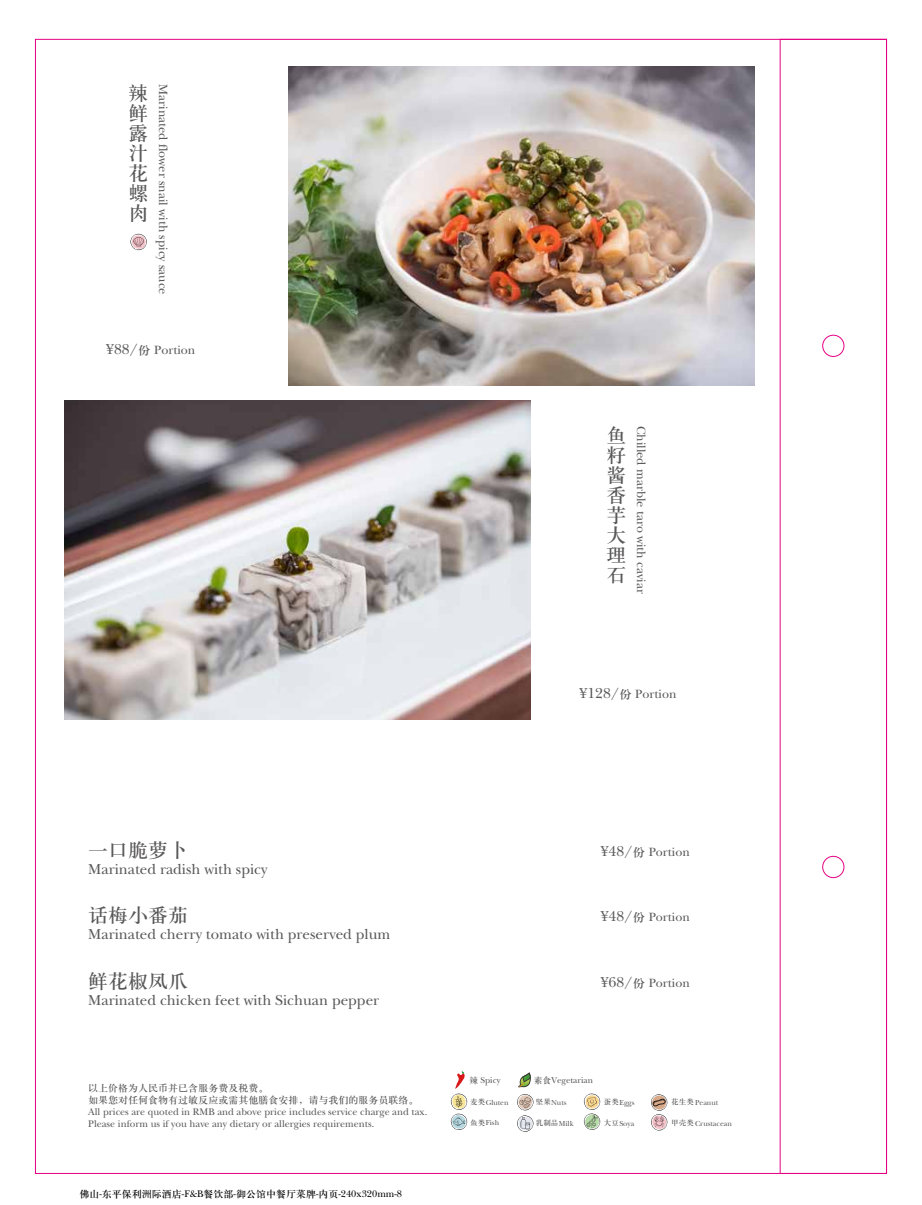
<style>
.page{position:relative;width:922px;height:1205px;background:#fff}
.page>*{position:absolute;margin:0;border:0;box-sizing:border-box;transform-origin:0 0}
.t1{font:20px/20px "H Ya 3 gj";color:#595757;text-align:justify}
.t2{font:15px "New Baskerville";color:#595757}
.t3{font:12.5px "New Baskerville";color:#595757}
.t4{font:10px/12px "New Baskerville";color:#595757}
.t5{font:10px/12px "H Ya 3 gj";color:#595757}
.t6{font:10px "H Ya 3 gj";color:#000}
.t7{font:8.88px "New Baskerville";color:#595757}
.t8{font:7.62px "New Baskerville";color:#595757}
.s1{font-size:15px}
.s2{font-family:"H Ya 3 gj"}
.s3{font-family:"New Baskerville"}
</style>
<div class="page">
<div style="left:822px;top:335px;width:22px;height:22px;border:1px solid #e50083;border-radius:50%"></div>
<div style="left:822px;top:856px;width:22px;height:22px;border:1px solid #e50083;border-radius:50%"></div>
<img style="left:289px;top:67px;width:465px;height:318px">
<img style="left:65px;top:401px;width:465px;height:318px">
<svg style="left:130px;top:233px;width:17px;height:17px"></svg>
<svg style="left:517px;top:1073px;width:17px;height:59px"></svg>
<svg style="left:450px;top:1071px;width:18px;height:59px"></svg>
<svg style="left:583px;top:1093px;width:18px;height:37px"></svg>
<svg style="left:651px;top:1094px;width:17px;height:37px"></svg>
<h1 class="t1" style="left:129px;top:83px;width:21px">辣鲜露汁花螺肉</h1>
<p class="t3" style="left:170px;top:84px;width:212px;rotate:90deg">Marinated flower snail with spicy sauce</p>
<p class="t3" style="left:106px;top:342px;width:91px"><span class="s1">¥88/</span><span class="s2">份</span> Portion</p>
<h1 class="t1" style="left:88px;top:840px;width:101px">一口脆萝卜</h1>
<p class="t2" style="left:88px;top:861px;width:181px">Marinated radish with spicy</p>
<h1 class="t1" style="left:606px;top:425px;width:21px">鱼籽酱香芋大理石</h1>
<p class="t3" style="left:648px;top:425px;width:169px;rotate:90deg">Chilled marble taro with caviar</p>
<p class="t3" style="left:579px;top:687px;width:98px"><span class="s1">¥128/</span><span class="s2">份</span> Portion</p>
<p class="t3" style="left:600px;top:845px;width:91px"><span class="s1">¥48/</span><span class="s2">份</span> Portion</p>
<h1 class="t1" style="left:88px;top:905px;width:101px">话梅小番茄</h1>
<p class="t3" style="left:600px;top:910px;width:91px"><span class="s1">¥48/</span><span class="s2">份</span> Portion</p>
<p class="t2" style="left:88px;top:925px;width:303px">Marinated cherry tomato with preserved plum</p>
<h1 class="t1" style="left:88px;top:971px;width:101px">鲜花椒凤爪</h1>
<p class="t2" style="left:88px;top:991px;width:292px">Marinated chicken feet with Sichuan pepper</p>
<p class="t5" style="left:88px;top:1082px;width:332px">以上价格为人民币并已含服务费及税费。<br>如果您对任何食物有过敏反应或需其他膳食安排，请与我们的服务员联络。</p>
<p class="t4" style="left:88px;top:1106px;width:340px">All prices are quoted in RMB and above price includes service charge and tax.<br>Please inform us if you have any dietary or allergies requirements.</p>
<p class="t6" style="left:79px;top:1189px;width:324px">佛山<span class="s3">-</span>东平保利洲际酒店<span class="s3">-F&amp;B</span>餐饮部<span class="s3">-</span>御公馆中餐厅菜牌<span class="s3">-</span>内页<span class="s3">-240x320mm-8</span></p>
<p class="t3" style="left:600px;top:975px;width:91px"><span class="s1">¥68/</span><span class="s2">份</span> Portion</p>
<p class="t7" style="left:469px;top:1075px;width:33px"><span class="s2">辣</span> Spicy</p>
<p class="t7" style="left:533px;top:1075px;width:61px"><span class="s2">素食</span>Vegetarian</p>
<p class="t8" style="left:470px;top:1098px;width:40px"><span class="s2">麦类</span>Gluten</p>
<p class="t8" style="left:470px;top:1118px;width:30px"><span class="s2">鱼类</span>Fish</p>
<p class="t8" style="left:535px;top:1098px;width:32px"><span class="s2">坚果</span>Nuts</p>
<p class="t8" style="left:535px;top:1119px;width:39px"><span class="s2">乳制品</span>Milk</p>
<p class="t8" style="left:603px;top:1098px;width:32px"><span class="s2">蛋类</span>Eggs</p>
<p class="t8" style="left:603px;top:1118px;width:32px"><span class="s2">大豆</span>Soya</p>
<p class="t8" style="left:671px;top:1098px;width:49px"><span class="s2">花生类</span> Peanut</p>
<p class="t8" style="left:671px;top:1118px;width:62px"><span class="s2">甲壳类</span> Crustacean</p>
</div>
